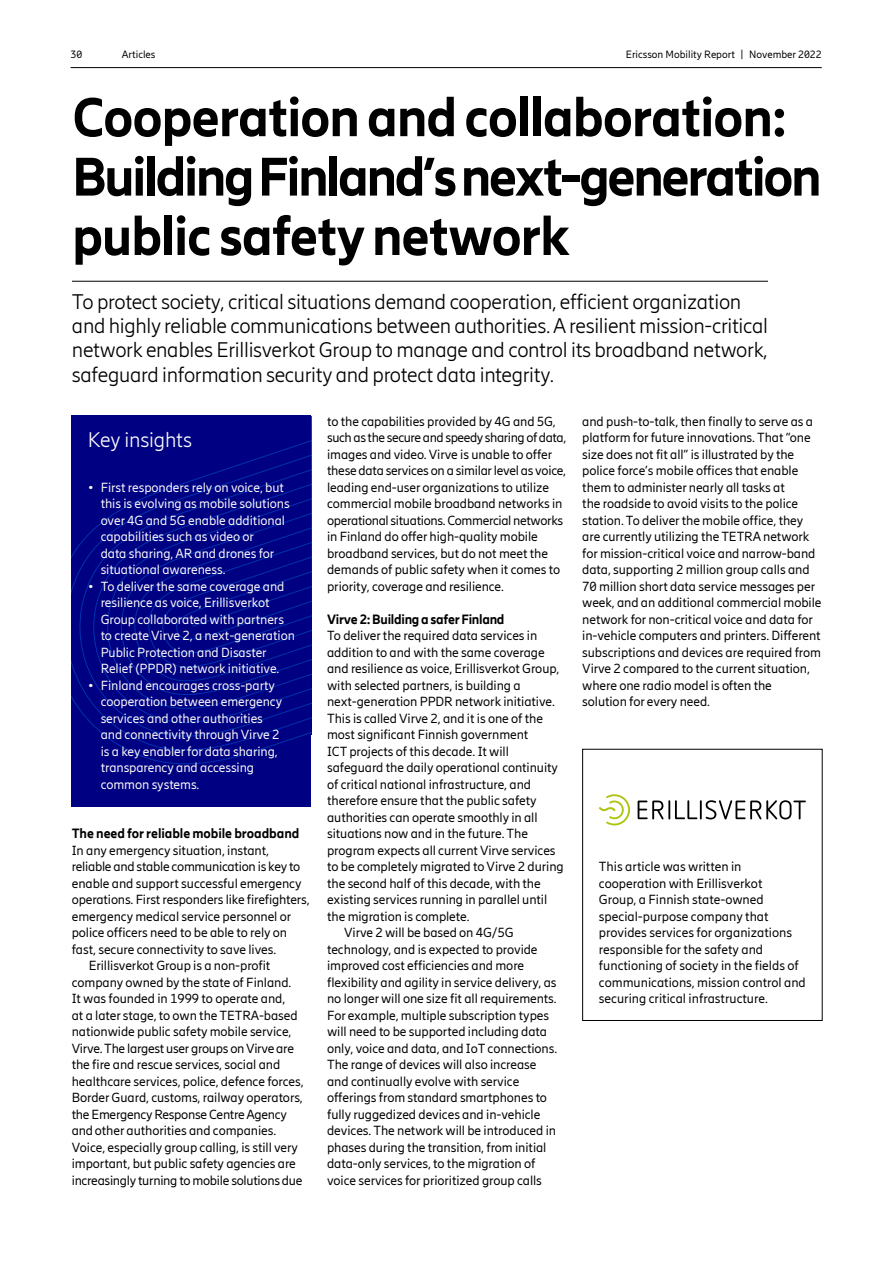
<style>
.page{position:relative;width:893px;height:1263px;background:#fff}
.page>*{position:absolute;margin:0;border:0;box-sizing:border-box;transform-origin:0 0}
.t1{font:800 54px/59.4px "Ericsson Hilda";letter-spacing:-.025em;color:#000}
.t2{font:300 21px/24.2px "Ericsson Hilda";letter-spacing:-.015em;color:#000}
.t3{font:300 21px "Ericsson Hilda";letter-spacing:-.005em;color:#fafafa}
.t4{font:13.2px/16.5px "Ericsson Hilda";letter-spacing:-.005em;color:#000}
.t5{font:13.2px/16.5px "Ericsson Hilda";letter-spacing:-.005em;color:#fafafa}
.t6{font:800 13.2px "Ericsson Hilda";letter-spacing:-.01em;color:#000}
.t7{font:10.5px "Ericsson Hilda";color:#000}
</style>
<div class="page">
<hr style="left:71px;top:67px;width:751px;height:1px;background:#000">
<hr style="left:72px;top:281px;width:696px;height:1px;background:#000">
<svg style="left:72px;top:416px;width:239px;height:390px;background:#000283"></svg>
<div style="left:582px;top:749px;width:241px;height:272px;border:1px solid #000"></div>
<svg style="left:599px;top:794px;width:31px;height:31px"></svg>
<svg style="left:638px;top:800px;width:168px;height:19px"></svg>
<p class="t7" style="left:71px;top:49px;width:13px">30</p>
<p class="t7" style="left:626px;top:49px;width:197px">Ericsson Mobility Report | November 2022</p>
<h1 class="t1" style="left:72px;top:87px;width:751px">Cooperation and collaboration:<br>Building Finland’s next-generation public safety network</h1>
<p class="t7" style="left:122px;top:49px;width:35px">Articles</p>
<p class="t2" style="left:72px;top:290px;width:697px">To protect society, critical situations demand cooperation, efficient organization and highly reliable communications between authorities. A resilient mission-critical network enables Erillisverkot Group to manage and control its broadband network, safeguard information security and protect data integrity.</p>
<h2 class="t3" style="left:88px;top:428px;width:106px">Key insights</h2>
<p class="t5" style="left:101px;top:479px;width:190px;text-indent:-13px">• First responders rely on voice, but this is evolving as mobile solutions over 4G and 5G enable additional capabilities such as video or<br>data sharing, AR and drones for situational awareness.</p>
<p class="t5" style="left:101px;top:578px;width:196px;text-indent:-13px">• To deliver the same coverage and resilience as voice, Erillisverkot Group collaborated with partners to create Virve 2, a next-generation Public Protection and Disaster Relief (PPDR) network initiative.</p>
<p class="t5" style="left:101px;top:677px;width:183px;text-indent:-13px">• Finland encourages cross-party cooperation between emergency services and other authorities and connectivity through Virve 2 is a key enabler for data sharing, transparency and accessing common systems.</p>
<p class="t6" style="left:72px;top:826px;width:229px">The need for reliable mobile broadband</p>
<p class="t4" style="left:72px;top:842px;width:199px">In any emergency situation, instant,</p>
<p class="t4" style="left:72px;top:858px;width:230px">reliable and stable communication is key to</p>
<p class="t4" style="left:72px;top:875px;width:231px">enable and support successful emergency</p>
<p class="t4" style="left:72px;top:891px;width:239px">operations. First responders like firefighters,</p>
<p class="t4" style="left:72px;top:908px;width:221px">emergency medical service personnel or</p>
<p class="t4" style="left:72px;top:924px;width:217px">police officers need to be able to rely on</p>
<p class="t4" style="left:72px;top:941px;width:206px">fast, secure connectivity to save lives.</p>
<p class="t4" style="left:89px;top:957px;width:183px">Erillisverkot Group is a non-profit</p>
<p class="t4" style="left:72px;top:974px;width:221px">company owned by the state of Finland.</p>
<p class="t4" style="left:72px;top:990px;width:215px">It was founded in 1999 to operate and,</p>
<p class="t4" style="left:72px;top:1007px;width:227px">at a later stage, to own the TETRA-based</p>
<p class="t4" style="left:72px;top:1023px;width:221px">nationwide public safety mobile service,</p>
<p class="t4" style="left:72px;top:1040px;width:224px">Virve. The largest user groups on Virve are</p>
<p class="t4" style="left:72px;top:1056px;width:210px">the fire and rescue services, social and</p>
<p class="t4" style="left:72px;top:1073px;width:233px">healthcare services, police, defence forces,</p>
<p class="t4" style="left:72px;top:1089px;width:233px">Border Guard, customs, railway operators,</p>
<p class="t4" style="left:72px;top:1106px;width:217px">the Emergency Response Centre Agency</p>
<p class="t4" style="left:72px;top:1122px;width:206px">and other authorities and companies.</p>
<p class="t4" style="left:72px;top:1139px;width:228px">Voice, especially group calling, is still very</p>
<p class="t4" style="left:72px;top:1155px;width:226px">important, but public safety agencies are</p>
<p class="t4" style="left:72px;top:1172px;width:232px">increasingly turning to mobile solutions due</p>
<p class="t4" style="left:327px;top:413px;width:241px">to the capabilities provided by 4G and 5G, such as the secure and speedy sharing of data, images and video. Virve is unable to offer these data services on a similar level as voice, leading end-user organizations to utilize commercial mobile broadband networks in operational situations. Commercial networks in Finland do offer high-quality mobile broadband services, but do not meet the demands of public safety when it comes to priority, coverage and resilience.</p>
<p class="t6" style="left:327px;top:611px;width:179px">Virve 2: Building a safer Finland</p>
<p class="t4" style="left:327px;top:627px;width:212px">To deliver the required data services in</p>
<p class="t4" style="left:327px;top:644px;width:219px">addition to and with the same coverage</p>
<p class="t4" style="left:327px;top:660px;width:234px">and resilience as voice, Erillisverkot Group,</p>
<p class="t4" style="left:327px;top:677px;width:195px">with selected partners, is building a</p>
<p class="t4" style="left:327px;top:693px;width:229px">next-generation PPDR network initiative.</p>
<p class="t4" style="left:327px;top:710px;width:217px">This is called Virve 2, and it is one of the</p>
<p class="t4" style="left:327px;top:726px;width:203px">most significant Finnish government</p>
<p class="t4" style="left:327px;top:743px;width:183px">ICT projects of this decade. It will</p>
<p class="t4" style="left:327px;top:759px;width:232px">safeguard the daily operational continuity</p>
<p class="t4" style="left:327px;top:776px;width:205px">of critical national infrastructure, and</p>
<p class="t4" style="left:327px;top:792px;width:211px">therefore ensure that the public safety</p>
<p class="t4" style="left:327px;top:809px;width:212px">authorities can operate smoothly in all</p>
<p class="t4" style="left:327px;top:825px;width:202px">situations now and in the future. The</p>
<p class="t4" style="left:327px;top:842px;width:230px">program expects all current Virve services</p>
<p class="t4" style="left:327px;top:858px;width:238px">to be completely migrated to Virve 2 during</p>
<p class="t4" style="left:327px;top:875px;width:215px">the second half of this decade, with the</p>
<p class="t4" style="left:327px;top:891px;width:222px">existing services running in parallel until</p>
<p class="t4" style="left:327px;top:908px;width:144px">the migration is complete.</p>
<p class="t4" style="left:344px;top:924px;width:171px">Virve 2 will be based on 4G/5G</p>
<p class="t4" style="left:327px;top:941px;width:212px">technology, and is expected to provide</p>
<p class="t4" style="left:327px;top:957px;width:199px">improved cost efficiencies and more</p>
<p class="t4" style="left:327px;top:974px;width:231px">flexibility and agility in service delivery, as</p>
<p class="t4" style="left:327px;top:990px;width:231px">no longer will one size fit all requirements.</p>
<p class="t4" style="left:327px;top:1007px;width:223px">For example, multiple subscription types</p>
<p class="t4" style="left:327px;top:1023px;width:221px">will need to be supported including data</p>
<p class="t4" style="left:327px;top:1040px;width:232px">only, voice and data, and IoT connections.</p>
<p class="t4" style="left:327px;top:1056px;width:211px">The range of devices will also increase</p>
<p class="t4" style="left:327px;top:1073px;width:194px">and continually evolve with service</p>
<p class="t4" style="left:327px;top:1089px;width:221px">offerings from standard smartphones to</p>
<p class="t4" style="left:327px;top:1106px;width:215px">fully ruggedized devices and in-vehicle</p>
<p class="t4" style="left:327px;top:1122px;width:230px">devices. The network will be introduced in</p>
<p class="t4" style="left:327px;top:1139px;width:221px">phases during the transition, from initial</p>
<p class="t4" style="left:327px;top:1155px;width:210px">data-only services, to the migration of</p>
<p class="t4" style="left:327px;top:1172px;width:216px">voice services for prioritized group calls</p>
<p class="t4" style="left:582px;top:413px;width:241px">and push-to-talk, then finally to serve as a platform for future innovations. That “one size does not fit all” is illustrated by the police force’s mobile offices that enable them to administer nearly all tasks at<br>the roadside to avoid visits to the police station. To deliver the mobile office, they are currently utilizing the TETRA network for mission-critical voice and narrow-band data, supporting 2 million group calls and 70 million short data service messages per week, and an additional commercial mobile network for non-critical voice and data for in-vehicle computers and printers. Different subscriptions and devices are required from Virve 2 compared to the current situation, where one radio model is often the<br>solution for every need.</p>
<p class="t4" style="left:599px;top:858px;width:208px">This article was written in cooperation with Erillisverkot<br>Group, a Finnish state-owned special-purpose company that provides services for organizations responsible for the safety and functioning of society in the fields of communications, mission control and securing critical infrastructure.</p>
</div>
